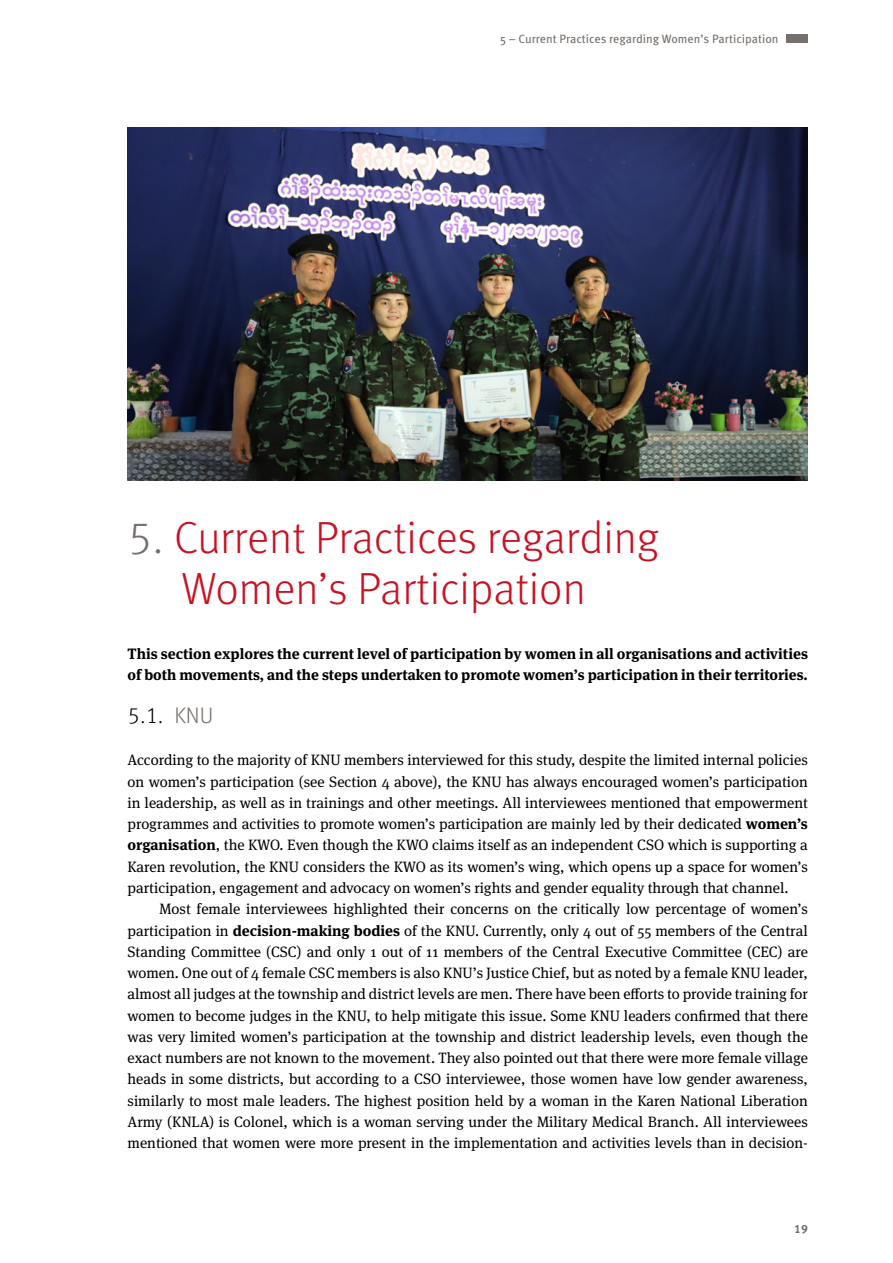
<style>
.page{position:relative;width:893px;height:1263px;background:#fff}
.page>*{position:absolute;margin:0;border:0;box-sizing:border-box;transform-origin:0 0}
.t1{font:300 45px/51px "Meta Pro";color:#c81222;text-align:center}
.t2{font:300 22.5px "Meta Pro";color:#000}
.t3{font:15px/21.3px "Meta Serif Pro";color:#000;text-align:justify}
.t4{font:700 15px/21.3px "Meta Serif Pro";color:#000}
.t5{font:12px "Meta Pro";color:#766f6b}
.t6{font:700 12px "Meta Pro";color:#766f6b}
.s1{color:#766f6b}
.s2{font-weight:700}
</style>
<div class="page">
<div style="left:787px;top:34px;width:21px;height:9px;background:#766f6b"></div>
<img style="left:128px;top:128px;width:680px;height:352px">
<p class="t5" style="left:500px;top:29px;width:280px">5 – Current Practices regarding Women’s Participation</p>
<h1 class="t1" style="left:128px;top:509px;width:533px"><span class="s1">5.</span> Current Practices regarding<br>Women’s Participation</h1>
<p class="t4" style="left:128px;top:642px;width:682px">This section explores the current level of participation by women in all organisations and activities of both movements, and the steps undertaken to promote women’s participation in their territories.</p>
<h2 class="t2" style="left:128px;top:699px;width:87px">5.1. <span class="s1">KNU</span></h2>
<p class="t3" style="left:128px;top:749px;width:682px">According to the majority of KNU members interviewed for this study, despite the limited internal policies on women’s participation (see Section 4 above), the KNU has always encouraged women’s participation in leadership, as well as in trainings and other meetings. All interviewees mentioned that empowerment programmes and activities to promote women’s participation are mainly led by their dedicated <span class="s2">women’s organisation</span>, the KWO. Even though the KWO claims itself as an independent CSO which is supporting a Karen revolution, the KNU considers the KWO as its women’s wing, which opens up a space for women’s participation, engagement and advocacy on women’s rights and gender equality through that channel.</p>
<p class="t3" style="left:128px;top:898px;width:682px;text-indent:32px">Most female interviewees highlighted their concerns on the critically low percentage of women’s participation in <span class="s2">decision-making bodies</span> of the KNU. Currently, only 4 out of 55 members of the Central Standing Committee (CSC) and only 1 out of 11 members of the Central Executive Committee (CEC) are women. One out of 4 female CSC members is also KNU’s Justice Chief, but as noted by a female KNU leader, almost all judges at the township and district levels are men. There have been efforts to provide training for women to become judges in the KNU, to help mitigate this issue. Some KNU leaders confirmed that there was very limited women’s participation at the township and district leadership levels, even though the exact numbers are not known to the movement. They also pointed out that there were more female village heads in some districts, but according to a CSO interviewee, those women have low gender awareness, similarly to most male leaders. The highest position held by a woman in the Karen National Liberation Army (KNLA) is Colonel, which is a woman serving under the Military Medical Branch. All interviewees mentioned that women were more present in the implementation and activities levels than in decision-</p>
<p class="t6" style="left:794px;top:1220px;width:15px">19</p>
</div>
